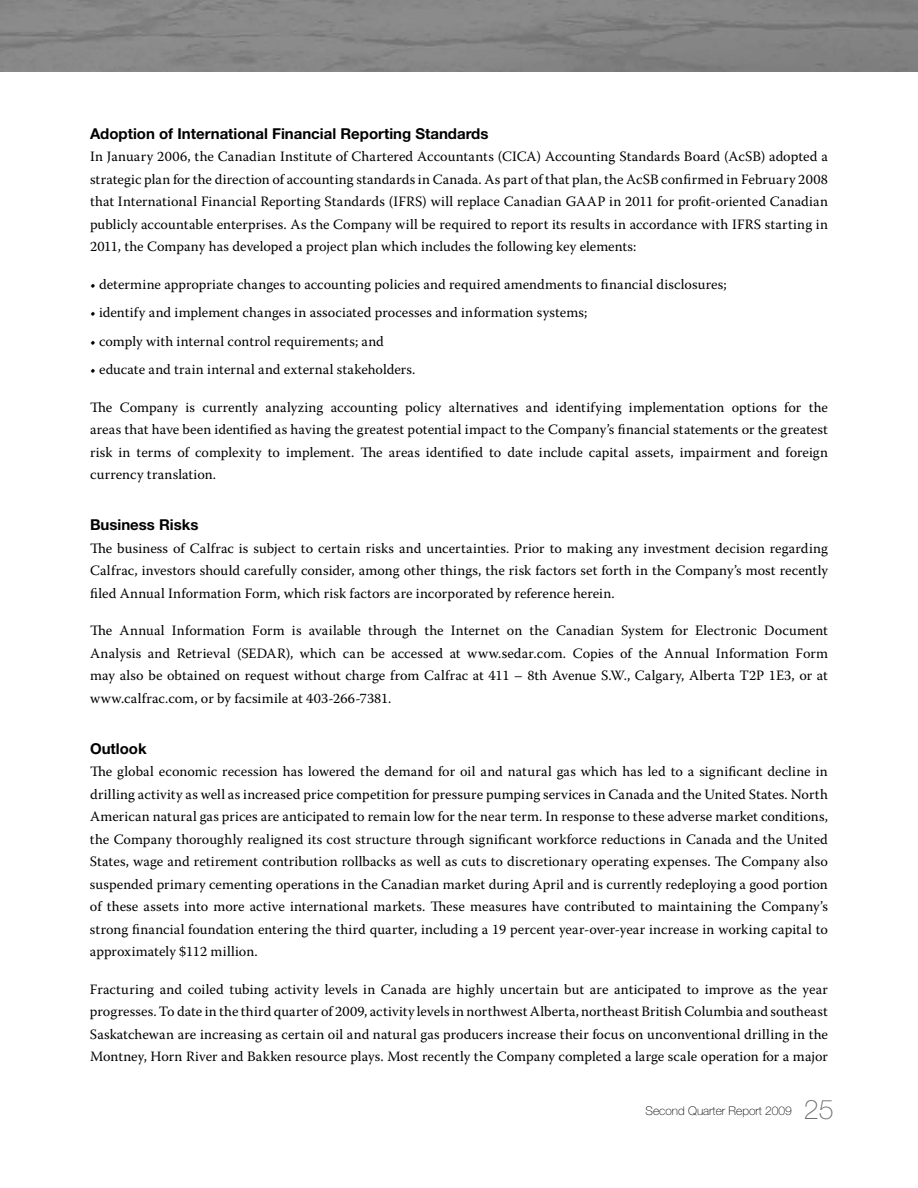
<style>
.page{position:relative;width:918px;height:1188px;background:#fff}
.page>*{position:absolute;margin:0;border:0;box-sizing:border-box;transform-origin:0 0}
.t1{font:100 27px "Helvetica Neue";color:#6d6f71}
.t2{font:700 15px "Helvetica Neue";color:#000}
.t3{font:14.25px/22.5px "Warnock Pro";letter-spacing:.005em;color:#000;text-align:justify}
.t4{font:100 12px "Helvetica Neue";color:#000}
</style>
<div class="page">
<p class="t2" style="left:90px;top:124px;width:400px">Adoption of International Financial Reporting Standards</p>
<p class="t3" style="left:90px;top:145px;width:740px">In January 2006, the Canadian Institute of Chartered Accountants (CICA) Accounting Standards Board (AcSB) adopted a strategic plan for the direction of accounting standards in Canada. As part of that plan, the AcSB confirmed in February 2008 that International Financial Reporting Standards (IFRS) will replace Canadian GAAP in 2011 for profit-oriented Canadian publicly accountable enterprises. As the Company will be required to report its results in accordance with IFRS starting in 2011, the Company has developed a project plan which includes the following key elements:</p>
<p class="t3" style="left:90px;top:272px;width:638px">• determine appropriate changes to accounting policies and required amendments to financial disclosures;</p>
<p class="t3" style="left:90px;top:301px;width:499px">• identify and implement changes in associated processes and information systems;</p>
<p class="t3" style="left:90px;top:329px;width:295px">• comply with internal control requirements; and</p>
<p class="t3" style="left:90px;top:358px;width:327px">• educate and train internal and external stakeholders.</p>
<p class="t3" style="left:90px;top:395px;width:740px">The Company is currently analyzing accounting policy alternatives and identifying implementation options for the areas that have been identified as having the greatest potential impact to the Company’s financial statements or the greatest risk in terms of complexity to implement. The areas identified to date include capital assets, impairment and foreign currency translation.</p>
<p class="t2" style="left:90px;top:515px;width:110px">Business Risks</p>
<p class="t3" style="left:90px;top:536px;width:740px">The business of Calfrac is subject to certain risks and uncertainties. Prior to making any investment decision regarding Calfrac, investors should carefully consider, among other things, the risk factors set forth in the Company’s most recently filed Annual Information Form, which risk factors are incorporated by reference herein.</p>
<p class="t3" style="left:90px;top:619px;width:740px">The Annual Information Form is available through the Internet on the Canadian System for Electronic Document Analysis and Retrieval (SEDAR), which can be accessed at www.sedar.com. Copies of the Annual Information Form may also be obtained on request without charge from Calfrac at 411 – 8th Avenue S.W., Calgary, Alberta T2P 1E3, or at www.calfrac.com, or by facsimile at 403-266-7381.</p>
<p class="t2" style="left:90px;top:739px;width:58px">Outlook</p>
<p class="t3" style="left:90px;top:760px;width:740px">The global economic recession has lowered the demand for oil and natural gas which has led to a significant decline in drilling activity as well as increased price competition for pressure pumping services in Canada and the United States. North American natural gas prices are anticipated to remain low for the near term. In response to these adverse market conditions, the Company thoroughly realigned its cost structure through significant workforce reductions in Canada and the United States, wage and retirement contribution rollbacks as well as cuts to discretionary operating expenses. The Company also suspended primary cementing operations in the Canadian market during April and is currently redeploying a good portion of these assets into more active international markets. These measures have contributed to maintaining the Company’s strong financial foundation entering the third quarter, including a 19 percent year-over-year increase in working capital to approximately $112 million.</p>
<p class="t3" style="left:90px;top:977px;width:740px">Fracturing and coiled tubing activity levels in Canada are highly uncertain but are anticipated to improve as the year progresses. To date in the third quarter of 2009, activity levels in northwest Alberta, northeast British Columbia and southeast Saskatchewan are increasing as certain oil and natural gas producers increase their focus on unconventional drilling in the Montney, Horn River and Bakken resource plays. Most recently the Company completed a large scale operation for a major</p>
<p class="t4" style="left:645px;top:1104px;width:148px">Second Quarter Report 2009</p>
<h1 class="t1" style="left:804px;top:1094px;width:32px">25</h1>
</div>
